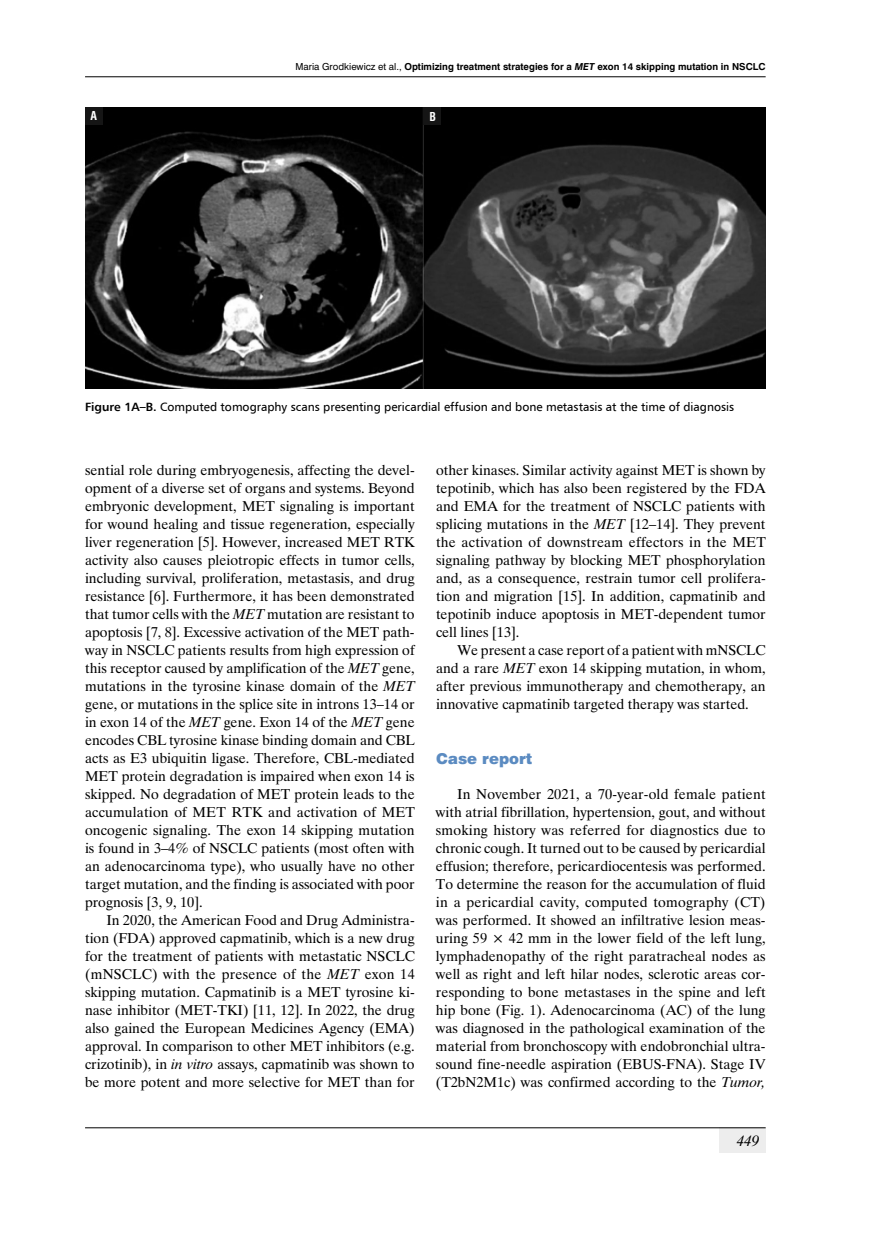
<style>
.page{position:relative;width:872px;height:1234px;background:#fff}
.page>*{position:absolute;margin:0;border:0;box-sizing:border-box;transform-origin:0 0}
.t1{font:15px "Swis 721 Blk EU";color:#5b8bc1}
.t2{font:italic 15px "Time Ibis EE";color:#000}
.t3{font:14.25px/18px "Time Ibis EE";color:#000;text-align:justify}
.t4{font:12px "Humnst 777 EU";color:#000}
.t5{font:700 12px "Swis 721 Cn EU";color:#fefefe}
.t6{font:700 9px "Swis 721 PL";color:#000}
.s1{font-weight:400}
.s2{font-style:italic}
.s3{font-weight:700}
</style>
<div class="page">
<hr style="left:85px;top:76px;width:680px;height:1px;background:#000">
<div style="left:719px;top:1127px;width:46px;height:25px;background:#ededed"></div>
<hr style="left:85px;top:1127px;width:680px;height:1px;background:#000">
<img style="left:85px;top:107px;width:680px;height:282px">
<div style="left:85px;top:107px;width:17px;height:17px;background:#151515"></div>
<div style="left:423px;top:107px;width:17px;height:17px;background:#151515"></div>
<p class="t6" style="left:295px;top:61px;width:471px"><span class="s1">Maria Grodkiewicz et al.,</span> Optimizing treatment strategies for a <span class="s2">MET</span> exon 14 skipping mutation in NSCLC</p>
<p class="t5" style="left:90px;top:109px;width:8px">A</p>
<p class="t5" style="left:429px;top:109px;width:8px">B</p>
<p class="t4" style="left:85px;top:399px;width:650px"><span class="s3">Figure 1A–B.</span> Computed tomography scans presenting pericardial effusion and bone metastasis at the time of diagnosis</p>
<p class="t3" style="left:85px;top:460px;width:331px">sential role during embryogenesis, affecting the devel&shy;opment of a diverse set of organs and systems. Beyond embryonic development, MET signaling is important for wound healing and tissue regeneration, especially liver regeneration [5]. However, increased MET RTK activity also causes pleiotropic effects in tumor cells, including survival, proliferation, metastasis, and drug resistance [6]. Furthermore, it has been demonstrated that tumor cells with the <span class="s2">MET</span> mutation are resistant to apoptosis [7, 8]. Excessive activation of the MET path&shy;way in NSCLC patients results from high expression of this receptor caused by amplification of the <span class="s2">MET</span> gene, mutations in the tyrosine kinase domain of the <span class="s2">MET </span>gene, or mutations in the splice site in introns 13–14 or in exon 14 of the <span class="s2">MET</span> gene. Exon 14 of the <span class="s2">MET</span> gene encodes CBL tyrosine kinase binding domain and CBL acts as E3 ubiquitin ligase. Therefore, CBL-mediated MET protein degradation is impaired when exon 14 is skipped. No degradation of MET protein leads to the accumulation of MET RTK and activation of MET oncogenic signaling. The exon 14 skipping mutation is found in 3–4% of NSCLC patients (most often with an adenocarcinoma type), who usually have no other target mutation, and the finding is associated with poor prognosis [3, 9, 10].</p>
<p class="t3" style="left:85px;top:910px;width:331px;text-indent:21px">In 2020, the American Food and Drug Administra&shy;tion (FDA) approved capmatinib, which is a new drug for the treatment of patients with metastatic NSCLC (mNSCLC) with the presence of the <span class="s2">MET</span> exon 14 skipping mutation. Capmatinib is a MET tyrosine ki&shy;nase inhibitor (MET-TKI) [11, 12]. In 2022, the drug also gained the European Medicines Agency (EMA) approval. In comparison to other MET inhibitors (e.g. crizotinib), in <span class="s2">in vitro</span> assays, capmatinib was shown to be more potent and more selective for MET than for</p>
<p class="t3" style="left:436px;top:460px;width:331px">other kinases. Similar activity against MET is shown by tepotinib, which has also been registered by the FDA and EMA for the treatment of NSCLC patients with splicing mutations in the <span class="s2">MET</span> [12–14]. They prevent the activation of downstream effectors in the MET signaling pathway by blocking MET phosphorylation and, as a consequence, restrain tumor cell prolifera&shy;tion and migration [15]. In addition, capmatinib and tepotinib induce apoptosis in MET-dependent tumor cell lines [13].</p>
<p class="t3" style="left:436px;top:640px;width:331px;text-indent:21px">We present a case report of a patient with mNSCLC and a rare <span class="s2">MET</span> exon 14 skipping mutation, in whom, after previous immunotherapy and chemotherapy, an innovative capmatinib targeted therapy was started.</p>
<p class="t1" style="left:436px;top:748px;width:98px">Case report</p>
<p class="t3" style="left:436px;top:784px;width:331px;text-indent:21px">In November 2021, a 70-year-old female patient with atrial fibrillation, hypertension, gout, and without smoking history was referred for diagnostics due to chronic cough. It turned out to be caused by pericardial effusion; therefore, pericardiocentesis was performed.<br>To determine the reason for the accumulation of fluid in a pericardial cavity, computed tomography (CT) was performed. It showed an infiltrative lesion meas&shy;uring 59 × 42 mm in the lower field of the left lung, lymphadenopathy of the right paratracheal nodes as well as right and left hilar nodes, sclerotic areas cor&shy;responding to bone metastases in the spine and left hip bone (Fig. 1). Adenocarcinoma (AC) of the lung was diagnosed in the pathological examination of the material from bronchoscopy with endobronchial ultra&shy;sound fine-needle aspiration (EBUS-FNA). Stage IV (T2bN2M1c) was confirmed according to the <span class="s2">Tumor,</span></p>
<p class="t2" style="left:736px;top:1131px;width:24px">449</p>
</div>
